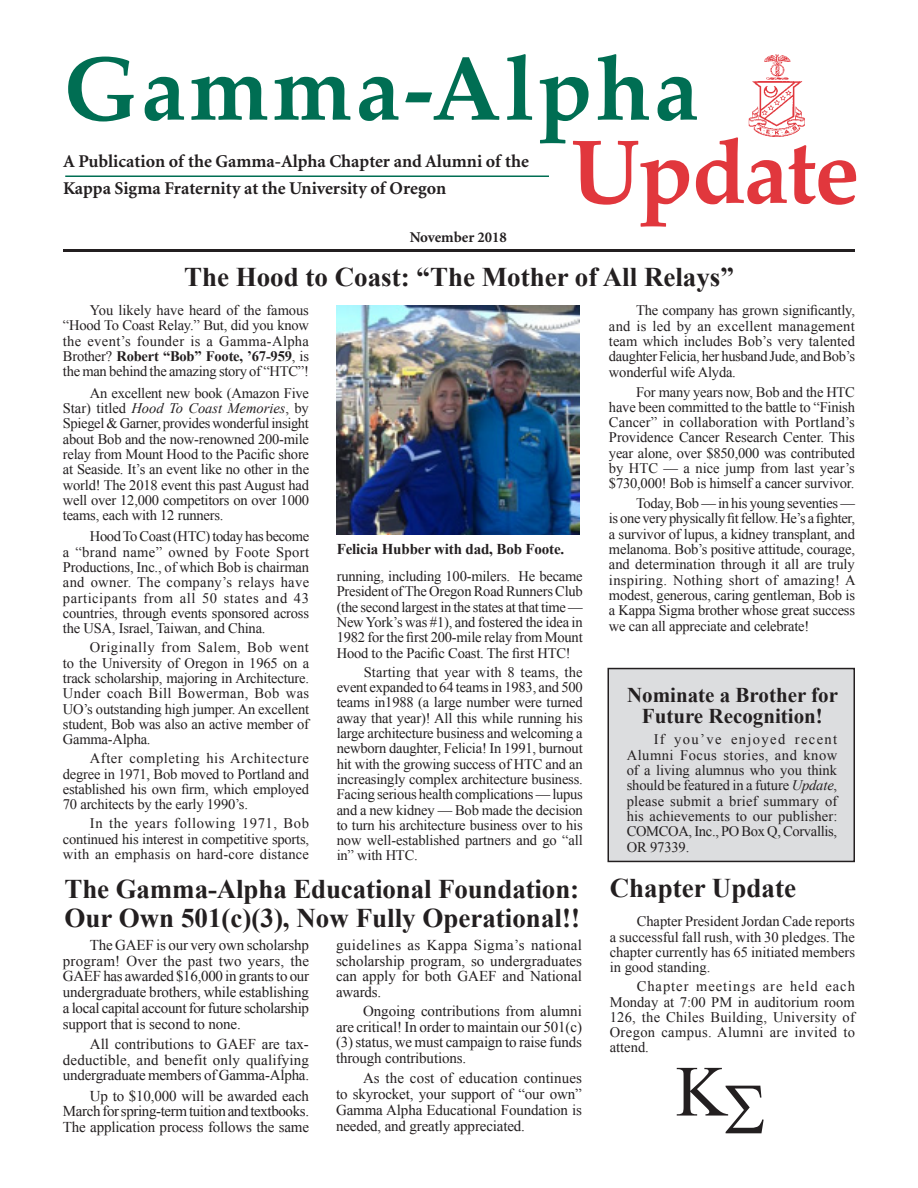
<style>
.page{position:relative;width:918px;height:1188px;background:#fff}
.page>*{position:absolute;margin:0;border:0;box-sizing:border-box;transform-origin:0 0}
.t1{font:700 90px "Palatino Linotype";letter-spacing:.035em;color:#006e53}
.t2{font:700 90px "Palatino Linotype";letter-spacing:-.025em;color:#e1373d}
.t3{font:700 27px/28.5px "Times New Roman";color:#231f20}
.t4{font:700 21px/21px "Times New Roman";color:#231f20;text-align:center}
.t5{font:700 18px/27px "Minion";color:#231f20}
.t6{font:15px/15.8px "Times New Roman";letter-spacing:-.01em;color:#231f20;text-align:justify}
.t7{font:700 15px "Times New Roman";letter-spacing:-.01em;color:#231f20}
.t8{font:700 15px "Minion";color:#231f20}
.t9{font:14.55px/15.3px "Times New Roman";letter-spacing:-.015em;color:#231f20;text-align:justify}
.s1{font-weight:700}
.s2{font-style:italic}
</style>
<div class="page">
<div style="left:608px;top:669px;width:246px;height:192px;background:#dcdddf"></div>
<div style="left:608px;top:668px;width:247px;height:194px;border:2px solid #231f20"></div>
<hr style="left:63px;top:249px;width:792px;height:3px;background:#231f20">
<hr style="left:65px;top:176px;width:484px;height:1px;background:#006e53">
<img style="left:748px;top:54px;width:57px;height:83px">
<img style="left:337px;top:305px;width:243px;height:230px">
<h1 class="t1" style="left:63px;top:25px;width:638px">Gamma-Alpha</h1>
<h1 class="t2" style="left:571px;top:108px;width:290px">Update</h1>
<p class="t5" style="left:63px;top:149px;width:467px">A Publication of the Gamma-Alpha Chapter and Alumni of the<br>Kappa Sigma Fraternity at the University of Oregon</p>
<p class="t8" style="left:410px;top:230px;width:99px">November 2018</p>
<h2 class="t3" style="left:184px;top:263px;width:551px">The Hood to Coast: “The Mother of All Relays”</h2>
<p class="t9" style="left:63px;top:302px;width:248px;text-indent:27px">You likely have heard of the famous “Hood To Coast Relay.” But, did you know the event’s founder is a Gamma-Alpha Brother? <span class="s1">Robert “Bob” Foote, ’67-959</span>, is the man behind the amazing story of “HTC”!</p>
<p class="t9" style="left:63px;top:385px;width:248px;text-indent:27px">An excellent new book (Amazon Five Star) titled <span class="s2">Hood To Coast Memories</span>, by Spiegel &amp; Garner, provides wonderful insight about Bob and the now-renowned 200-mile relay from Mount Hood to the Pacific shore at Seaside. It’s an event like no other in the world! The 2018 event this past August had well over 12,000 competitors on over 1000 teams, each with 12 runners.</p>
<p class="t9" style="left:63px;top:529px;width:248px;text-indent:27px">Hood To Coast (HTC) today has become a “brand name” owned by Foote Sport Productions, Inc., of which Bob is chairman and owner. The company’s relays have participants from all 50 states and 43 countries, through events sponsored across the USA, Israel, Taiwan, and China.</p>
<p class="t9" style="left:63px;top:640px;width:248px;text-indent:27px">Originally from Salem, Bob went to the University of Oregon in 1965 on a track scholarship, majoring in Architecture.<br>Under coach Bill Bowerman, Bob was UO’s outstanding high jumper. An excellent student, Bob was also an active member of Gamma-Alpha.</p>
<p class="t9" style="left:63px;top:750px;width:248px;text-indent:27px">After completing his Architecture degree in 1971, Bob moved to Portland and established his own firm, which employed 70 architects by the early 1990’s.</p>
<p class="t9" style="left:63px;top:815px;width:248px;text-indent:27px">In the years following 1971, Bob continued his interest in competitive sports, with an emphasis on hard-core distance</p>
<p class="t7" style="left:337px;top:539px;width:229px">Felicia Hubber with dad, Bob Foote.</p>
<p class="t9" style="left:337px;top:568px;width:248px">running, including 100-milers. He became President of The Oregon Road Runners Club (the second largest in the states at that time — New York’s was #1), and fostered the idea in 1982 for the first 200-mile relay from Mount Hood to the Pacific Coast. The first HTC!</p>
<p class="t9" style="left:337px;top:664px;width:248px;text-indent:27px">Starting that year with 8 teams, the event expanded to 64 teams in 1983, and 500 teams in1988 (a large number were turned away that year)! All this while running his large architecture business and welcoming a newborn daughter, Felicia! In 1991, burnout hit with the growing success of HTC and an increasingly complex architecture business.<br>Facing serious health complications — lupus and a new kidney — Bob made the decision to turn his architecture business over to his now well-established partners and go “all in” with HTC.</p>
<h2 class="t3" style="left:65px;top:874px;width:517px">The Gamma-Alpha Educational Foundation:<br>Our Own 501(c)(3), Now Fully Operational!!</h2>
<p class="t6" style="left:63px;top:937px;width:248px;text-indent:27px">The GAEF is our very own scholarshp program! Over the past two years, the GAEF has awarded $16,000 in grants to our undergraduate brothers, while establishing a local capital account for future scholarship support that is second to none.</p>
<p class="t6" style="left:63px;top:1036px;width:248px;text-indent:27px">All contributions to GAEF are tax&shy;deductible, and benefit only qualifying undergraduate members of Gamma-Alpha.</p>
<p class="t6" style="left:63px;top:1088px;width:248px;text-indent:27px">Up to $10,000 will be awarded each March for spring-term tuition and textbooks.<br>The application process follows the same</p>
<p class="t6" style="left:336px;top:937px;width:248px">guidelines as Kappa Sigma’s national scholarship program, so undergraduates can apply for both GAEF and National awards.</p>
<p class="t6" style="left:336px;top:1003px;width:248px;text-indent:27px">Ongoing contributions from alumni are critical! In order to maintain our 501(c) (3) status, we must campaign to raise funds through contributions.</p>
<p class="t6" style="left:336px;top:1070px;width:248px;text-indent:27px">As the cost of education continues to skyrocket, your support of “our own” Gamma Alpha Educational Foundation is needed, and greatly appreciated.</p>
<p class="t9" style="left:609px;top:303px;width:248px;text-indent:27px">The company has grown significantly, and is led by an excellent management team which includes Bob’s very talented daughter Felicia, her husband Jude, and Bob’s wonderful wife Alyda.</p>
<p class="t9" style="left:609px;top:384px;width:248px;text-indent:27px">For many years now, Bob and the HTC have been committed to the battle to “Finish Cancer” in collaboration with Portland’s Providence Cancer Research Center. This year alone, over $850,000 was contributed by HTC — a nice jump from last year’s $730,000! Bob is himself a cancer survivor.</p>
<p class="t9" style="left:609px;top:495px;width:248px;text-indent:27px">Today, Bob — in his young seventies — is one very physically fit fellow. He’s a fighter, a survivor of lupus, a kidney transplant, and melanoma. Bob’s positive attitude, courage, and determination through it all are truly inspiring. Nothing short of amazing! A modest, generous, caring gentleman, Bob is a Kappa Sigma brother whose great success we can all appreciate and celebrate!</p>
<h3 class="t4" style="left:627px;top:684px;width:212px">Nominate a Brother for<br>Future Recognition!</h3>
<p class="t9" style="left:627px;top:732px;width:212px;text-indent:27px">If you’ve enjoyed recent Alumni Focus stories, and know of a living alumnus who you think should be featured in a future <span class="s2">Update</span>, please submit a brief summary of his achievements to our publisher:<br>COMCOA, Inc., PO Box Q, Corvallis, OR 97339.</p>
<h2 class="t3" style="left:610px;top:873px;width:188px">Chapter Update</h2>
<p class="t9" style="left:610px;top:914px;width:247px;text-indent:27px">Chapter President Jordan Cade reports a successful fall rush, with 30 pledges. The chapter currently has 65 initiated members in good standing.</p>
<p class="t9" style="left:610px;top:979px;width:247px;text-indent:27px">Chapter meetings are held each Monday at 7:00 PM in auditorium room 126, the Chiles Building, University of Oregon campus. Alumni are invited to attend.</p>
</div>
